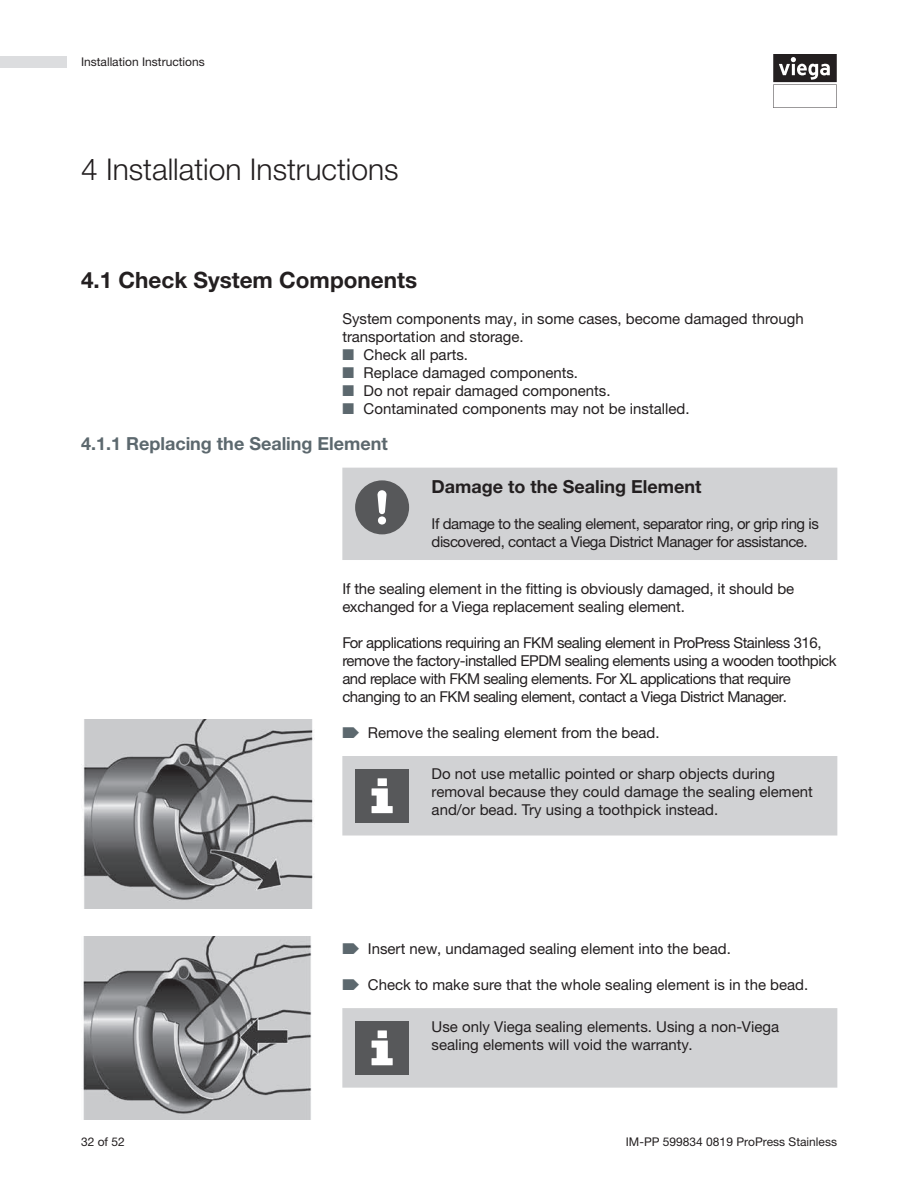
<style>
.page{position:relative;width:918px;height:1188px;background:#fff}
.page>*{position:absolute;margin:0;border:0;box-sizing:border-box;transform-origin:0 0}
.t1{font:30px "M Ying Hei PR Cfor Viega W3";color:#231f20}
.t2{font:22.5px "M Ying Hei PR Cfor Viega W7";color:#231f20}
.t3{font:18px "M Ying Hei PR Cfor Viega W7";color:#5c686e}
.t4{font:18px "M Ying Hei PR Cfor Viega W7";color:#231f20}
.t5{font:15px/18px "M Ying Hei PR Cfor Viega W4";color:#231f20}
.t6{font:15px/18px "M Ying Hei PR Cfor Viega W4";letter-spacing:-.03em;color:#231f20}
.t7{font:12px "M Ying Hei PR Cfor Viega W4";color:#231f20}
.s1{color:#5c686e}
</style>
<div class="page">
<div style="left:0;top:56px;width:67px;height:11px;background:#dcdddf"></div>
<svg style="left:773px;top:54px;width:64px;height:54px"></svg>
<div style="left:342px;top:468px;width:495px;height:92px;background:#d1d2d4"></div>
<div style="left:355px;top:480px;width:54px;height:54px;background:#57585a;border-radius:50%"></div>
<svg style="left:377px;top:490px;width:10px;height:35px"></svg>
<svg style="left:342px;top:756px;width:495px;height:80px;background:#cacbcd"></svg>
<img style="left:81px;top:720px;width:232px;height:189px">
<img style="left:83px;top:936px;width:229px;height:184px">
<svg style="left:342px;top:1008px;width:495px;height:80px;background:#cacbcd"></svg>
<p class="t7" style="left:81px;top:54px;width:125px">Installation Instructions</p>
<h1 class="t1" style="left:81px;top:151px;width:319px">4 Installation Instructions</h1>
<h2 class="t2" style="left:81px;top:266px;width:338px">4.1 Check System Components</h2>
<p class="t5" style="left:342px;top:310px;width:463px">System components may, in some cases, become damaged through transportation and storage.</p>
<p class="t5" style="left:342px;top:346px;width:127px"><span class="s1">■</span> Check all parts.</p>
<p class="t5" style="left:342px;top:364px;width:237px"><span class="s1">■</span> Replace damaged components.</p>
<p class="t5" style="left:342px;top:382px;width:270px"><span class="s1">■</span> Do not repair damaged components.</p>
<p class="t5" style="left:342px;top:400px;width:349px"><span class="s1">■</span> Contaminated components may not be installed.</p>
<p class="t3" style="left:81px;top:432px;width:308px">4.1.1 Replacing the Sealing Element</p>
<p class="t4" style="left:432px;top:476px;width:271px">Damage to the Sealing Element</p>
<p class="t6" style="left:432px;top:515px;width:389px">If damage to the sealing element, separator ring, or grip ring is discovered, contact a Viega District Manager for assistance.</p>
<p class="t5" style="left:342px;top:580px;width:453px">If the sealing element in the fitting is obviously damaged, it should be exchanged for a Viega replacement sealing element.</p>
<p class="t6" style="left:342px;top:634px;width:496px">For applications requiring an FKM sealing element in ProPress Stainless 316, remove the factory-installed EPDM sealing elements using a wooden toothpick and replace with FKM sealing elements. For XL applications that require changing to an FKM sealing element, contact a Viega District Manager.</p>
<p class="t5" style="left:342px;top:724px;width:319px"><span class="s1">▶</span> Remove the sealing element from the bead.</p>
<p class="t5" style="left:432px;top:765px;width:383px">Do not use metallic pointed or sharp objects during removal because they could damage the sealing element and/or bead. Try using a toothpick instead.</p>
<p class="t5" style="left:342px;top:940px;width:390px"><span class="s1">▶</span> Insert new, undamaged sealing element into the bead.</p>
<p class="t5" style="left:342px;top:976px;width:467px"><span class="s1">▶</span> Check to make sure that the whole sealing element is in the bead.</p>
<p class="t5" style="left:432px;top:1017px;width:349px">Use only Viega sealing elements. Using a non-Viega sealing elements will void the warranty.</p>
<p class="t7" style="left:81px;top:1135px;width:45px">32 of 52</p>
<p class="t7" style="left:626px;top:1135px;width:213px">IM-PP 599834 0819 ProPress Stainless</p>
</div>
